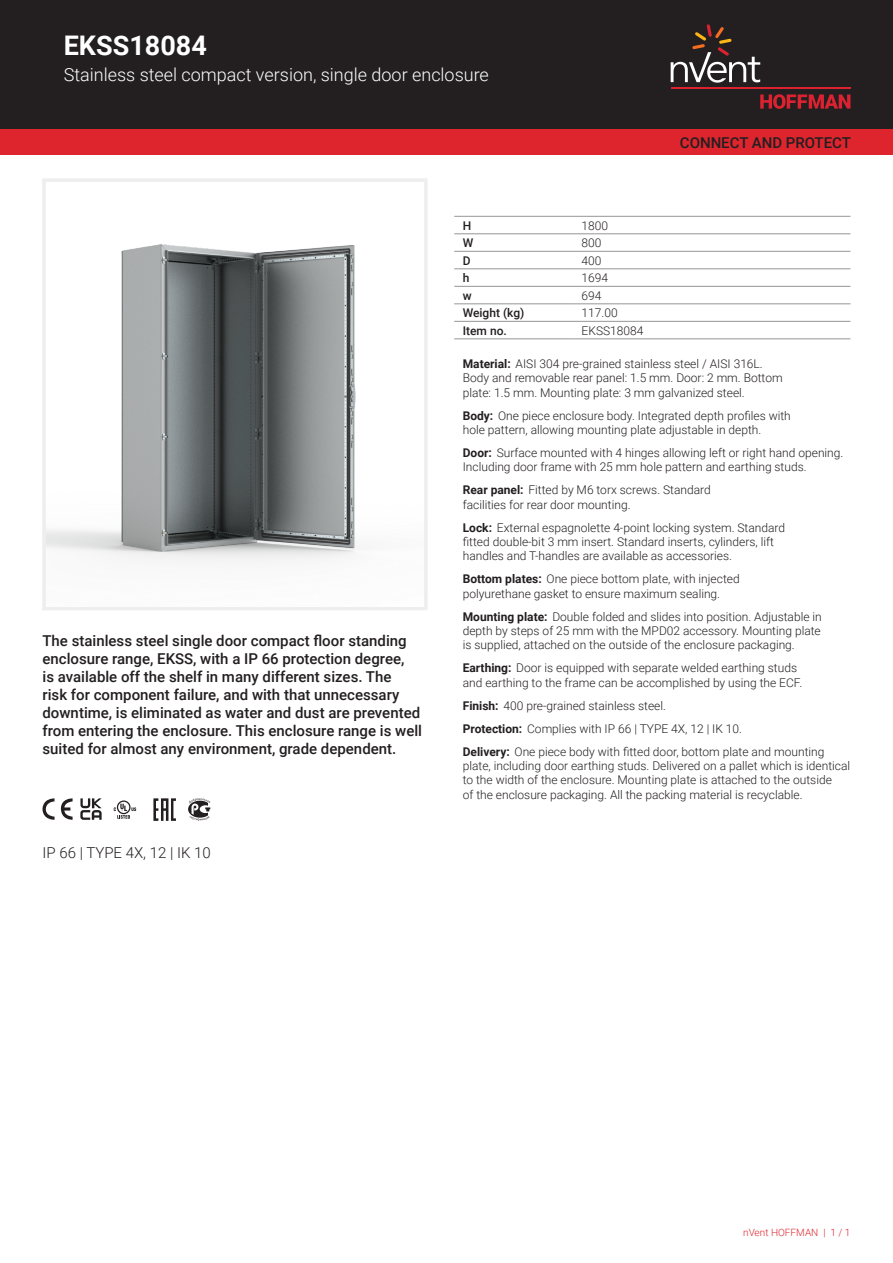
<style>
.page{position:relative;width:893px;height:1263px;background:#fff}
.page>*{position:absolute;margin:0;border:0;box-sizing:border-box;transform-origin:0 0}
.t1{font:700 27px "Roboto";color:#fff}
.t2{font:300 18px "Roboto";color:#fff}
.t3{font:500 15px/18px "Roboto";color:#231f20}
.t4{font:300 15px "Roboto";color:#231f20}
.t5{font:300 12px/14.4px "Roboto";color:#231f20}
.t6{font:500 12px "Roboto";color:#231f20}
.t7{font:300 10.05px "Roboto";color:#de252e}
.s1{font-weight:700}
</style>
<div class="page">
<div style="left:0;top:0;width:893px;height:129px;background:#231f20"></div>
<svg style="left:760px;top:94px;width:90px;height:15px"></svg>
<hr style="left:671px;top:88px;width:179px;height:1px;background:#db2230">
<svg style="left:671px;top:24px;width:89px;height:59px"></svg>
<div style="left:0;top:129px;width:893px;height:26px;background:#de252e"></div>
<hr style="left:454px;top:216px;width:119px;height:1px;background:#939598">
<hr style="left:454px;top:234px;width:119px;height:1px;background:#939598">
<hr style="left:573px;top:216px;width:277px;height:1px;background:#939598">
<hr style="left:573px;top:234px;width:277px;height:1px;background:#939598">
<hr style="left:454px;top:251px;width:119px;height:1px;background:#939598">
<hr style="left:573px;top:251px;width:277px;height:1px;background:#939598">
<hr style="left:454px;top:269px;width:119px;height:1px;background:#939598">
<hr style="left:573px;top:269px;width:277px;height:1px;background:#939598">
<hr style="left:454px;top:286px;width:119px;height:1px;background:#939598">
<hr style="left:573px;top:286px;width:277px;height:1px;background:#939598">
<hr style="left:454px;top:304px;width:119px;height:1px;background:#939598">
<hr style="left:573px;top:304px;width:277px;height:1px;background:#939598">
<hr style="left:454px;top:321px;width:119px;height:1px;background:#939598">
<hr style="left:454px;top:339px;width:119px;height:1px;background:#939598">
<hr style="left:573px;top:321px;width:277px;height:1px;background:#939598">
<hr style="left:573px;top:339px;width:277px;height:1px;background:#939598">
<img style="left:47px;top:244px;width:311px;height:318px">
<svg style="left:43px;top:798px;width:30px;height:22px"></svg>
<svg style="left:80px;top:798px;width:22px;height:22px"></svg>
<svg style="left:114px;top:800px;width:22px;height:19px"></svg>
<svg style="left:153px;top:798px;width:23px;height:23px"></svg>
<svg style="left:188px;top:798px;width:22px;height:23px"></svg>
<div style="left:43px;top:179px;width:384px;height:431px;border:3px solid #eeeeef"></div>
<h1 class="t1" style="left:64px;top:27px;width:145px">EKSS18084</h1>
<h2 class="t2" style="left:64px;top:62px;width:427px">Stainless steel compact version, single door enclosure</h2>
<p class="t3" style="left:680px;top:133px;width:173px">CONNECT AND PROTECT</p>
<p class="t3" style="left:43px;top:631px;width:381px">The stainless steel single door compact floor standing enclosure range, EKSS, with a IP 66 protection degree,<br>is available off the shelf in many different sizes. The<br>risk for component failure, and with that unnecessary downtime, is eliminated as water and dust are prevented from entering the enclosure. This enclosure range is well suited for almost any environment, grade dependent.</p>
<p class="t4" style="left:43px;top:842px;width:170px">IP 66 | TYPE 4X, 12 | IK 10</p>
<p class="t6" style="left:463px;top:217px;width:10px">H</p>
<p class="t5" style="left:582px;top:218px;width:28px">1800</p>
<p class="t6" style="left:463px;top:234px;width:12px">W</p>
<p class="t5" style="left:582px;top:235px;width:21px">800</p>
<p class="t6" style="left:463px;top:252px;width:9px">D</p>
<p class="t5" style="left:582px;top:253px;width:21px">400</p>
<p class="t6" style="left:463px;top:269px;width:8px">h</p>
<p class="t5" style="left:582px;top:270px;width:28px">1694</p>
<p class="t6" style="left:463px;top:287px;width:10px">w</p>
<p class="t5" style="left:582px;top:288px;width:21px">694</p>
<p class="t6" style="left:463px;top:304px;width:63px">Weight (kg)</p>
<p class="t5" style="left:582px;top:305px;width:38px">117.00</p>
<p class="t6" style="left:463px;top:322px;width:46px">Item no.</p>
<p class="t5" style="left:582px;top:323px;width:63px">EKSS18084</p>
<p class="t5" style="left:463px;top:356px;width:321px"><span class="s1">Material:</span> AISI 304 pre-grained stainless steel / AISI 316L.<br>Body and removable rear panel: 1.5 mm. Door: 2 mm. Bottom plate: 1.5 mm. Mounting plate: 3 mm galvanized steel.</p>
<p class="t5" style="left:463px;top:408px;width:330px"><span class="s1">Body:</span> One piece enclosure body. Integrated depth profiles with hole pattern, allowing mounting plate adjustable in depth.</p>
<p class="t5" style="left:463px;top:445px;width:382px"><span class="s1">Door:</span> Surface mounted with 4 hinges allowing left or right hand opening.<br>Including door frame with 25 mm hole pattern and earthing studs.</p>
<p class="t5" style="left:463px;top:482px;width:250px"><span class="s1">Rear panel:</span> Fitted by M6 torx screws. Standard facilities for rear door mounting.</p>
<p class="t5" style="left:463px;top:520px;width:324px"><span class="s1">Lock:</span> External espagnolette 4-point locking system. Standard fitted double-bit 3 mm insert. Standard inserts, cylinders, lift handles and T-handles are available as accessories.</p>
<p class="t5" style="left:463px;top:571px;width:278px"><span class="s1">Bottom plates:</span> One piece bottom plate, with injected polyurethane gasket to ensure maximum sealing.</p>
<p class="t5" style="left:463px;top:609px;width:361px;text-align:justify"><span class="s1">Mounting plate:</span> Double folded and slides into position. Adjustable in depth by steps of 25 mm with the MPD02 accessory. Mounting plate is supplied, attached on the outside of the enclosure packaging.</p>
<p class="t5" style="left:463px;top:660px;width:341px"><span class="s1">Earthing:</span> Door is equipped with separate welded earthing studs and earthing to the frame can be accomplished by using the ECF.</p>
<p class="t5" style="left:463px;top:693px;width:363px;line-height:23px"><span class="s1">Finish:</span> 400 pre-grained stainless steel.<br><span class="s1">Protection:</span> Complies with IP 66 | TYPE 4X, 12 | IK 10.<br><span class="s1">Delivery:</span> One piece body with fitted door, bottom plate and mounting</p>
<p class="t5" style="left:463px;top:758px;width:389px">plate, including door earthing studs. Delivered on a pallet which is identical to the width of the enclosure. Mounting plate is attached to the outside<br>of the enclosure packaging. All the packing material is recyclable.</p>
<p class="t7" style="left:743px;top:1226px;width:109px">nVent HOFFMAN | 1 / 1</p>
</div>
